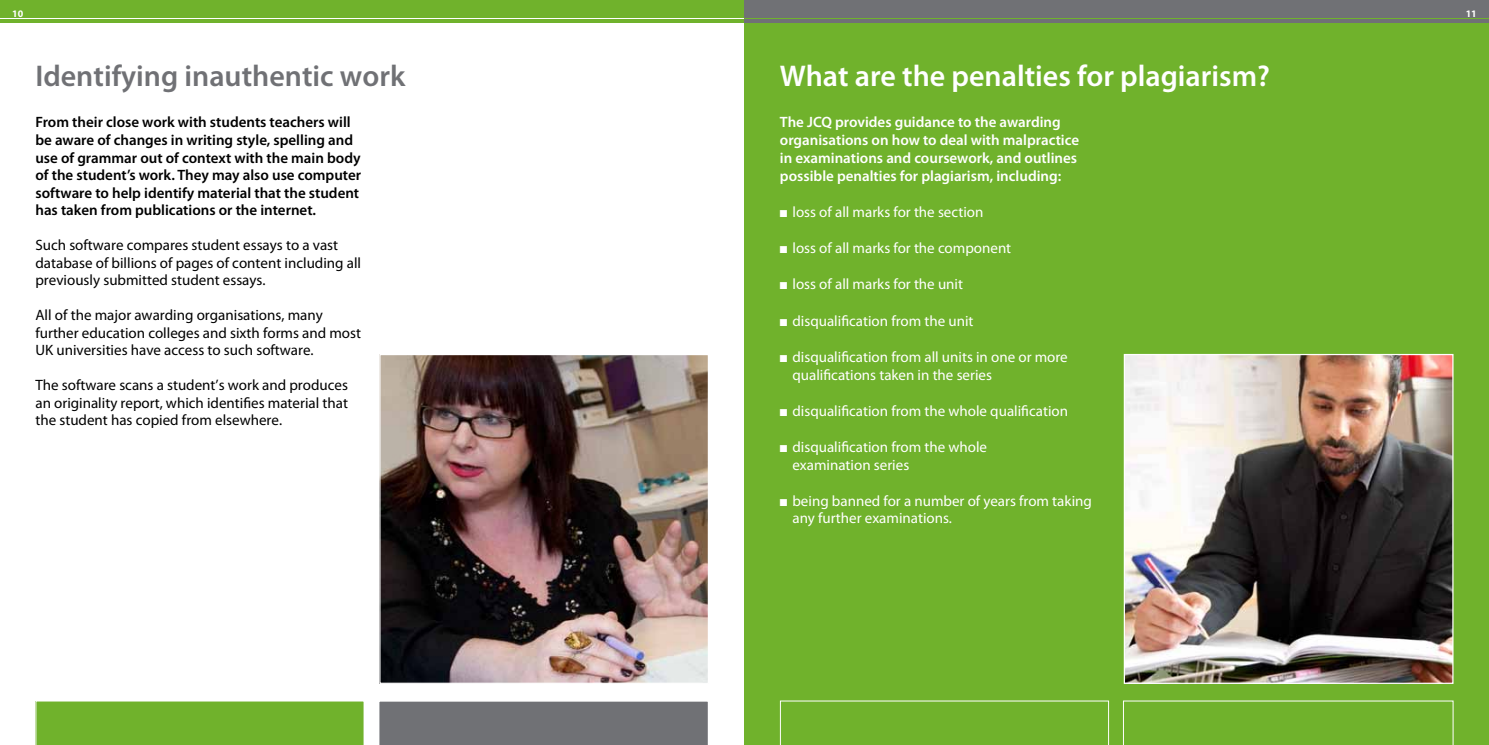
<style>
.page{position:relative;width:1489px;height:745px;background:#fff}
.page>*{position:absolute;margin:0;border:0;box-sizing:border-box;transform-origin:0 0}
.t1{font:600 30px "Myriad Pro";color:#fff}
.t2{font:600 30px "Myriad Pro";color:#707175}
.t3{font:15px/17.5px "Myriad Pro";color:#000}
.t4{font:15px/17.5px "Myriad Pro";color:#fff}
.t5{font:600 15px/17.5px "Myriad Pro";color:#000}
.t6{font:600 15px/17.6px "Myriad Pro";color:#fff}
.t7{font:700 10px "Myriad Pro";color:#fff}
</style>
<div class="page">
<div style="left:0;top:0;width:744px;height:17px;background:#70b22c"></div>
<hr style="left:0;top:20px;width:744px;height:3px;background:#70b22c">
<div style="left:744px;top:0;width:744px;height:744px;background:#70b22c"></div>
<svg style="left:780px;top:700px;width:328px;height:44px"></svg>
<div style="left:35px;top:701px;width:329px;height:43px;background:#70b22c"></div>
<div style="left:379px;top:701px;width:329px;height:43px;background:#707175"></div>
<svg style="left:1123px;top:700px;width:330px;height:44px"></svg>
<div style="left:744px;top:0;width:744px;height:17px;background:#707175"></div>
<hr style="left:744px;top:20px;width:744px;height:3px;background:#707175">
<img style="left:1125px;top:356px;width:326px;height:325px">
<div style="left:1123px;top:354px;width:330px;height:329px;border:1px solid #fff"></div>
<img style="left:381px;top:356px;width:326px;height:325px">
<div style="left:379px;top:354px;width:330px;height:329px;border:1px solid #fff"></div>
<p class="t7" style="left:12px;top:7px;width:13px">10</p>
<p class="t7" style="left:1465px;top:7px;width:13px">11</p>
<h1 class="t2" style="left:35px;top:57px;width:371px">Identifying inauthentic work</h1>
<p class="t5" style="left:35px;top:113px;width:327px">From their close work with students teachers will be aware of changes in writing style, spelling and use of grammar out of context with the main body of the student’s work. They may also use computer software to help identify material that the student has taken from publications or the internet.</p>
<p class="t3" style="left:35px;top:236px;width:327px">Such software compares student essays to a vast database of billions of pages of content including all previously submitted student essays.</p>
<p class="t3" style="left:35px;top:306px;width:327px">All of the major awarding organisations, many further education colleges and sixth forms and most<br>UK universities have access to such software.</p>
<p class="t3" style="left:35px;top:376px;width:314px;text-align:justify">The software scans a student’s work and produces an originality report, which identifies material that the student has copied from elsewhere.</p>
<h1 class="t1" style="left:780px;top:57px;width:491px">What are the penalties for plagiarism?</h1>
<p class="t6" style="left:780px;top:113px;width:301px">The JCQ provides guidance to the awarding organisations on how to deal with malpractice in examinations and coursework, and outlines possible penalties for plagiarism, including:</p>
<p class="t4" style="left:780px;top:203px;width:205px">■ loss of all marks for the section</p>
<p class="t4" style="left:780px;top:239px;width:233px">■ loss of all marks for the component</p>
<p class="t4" style="left:780px;top:275px;width:185px">■ loss of all marks for the unit</p>
<p class="t4" style="left:780px;top:311px;width:195px">■ disqualification from the unit</p>
<p class="t4" style="left:792px;top:348px;width:277px;text-indent:-12px">■ disqualification from all units in one or more qualifications taken in the series</p>
<p class="t4" style="left:780px;top:401px;width:289px">■ disqualification from the whole qualification</p>
<p class="t4" style="left:792px;top:438px;width:196px;text-indent:-12px">■ disqualification from the whole examination series</p>
<p class="t4" style="left:792px;top:491px;width:301px;text-indent:-12px">■ being banned for a number of years from taking any further examinations.</p>
</div>
